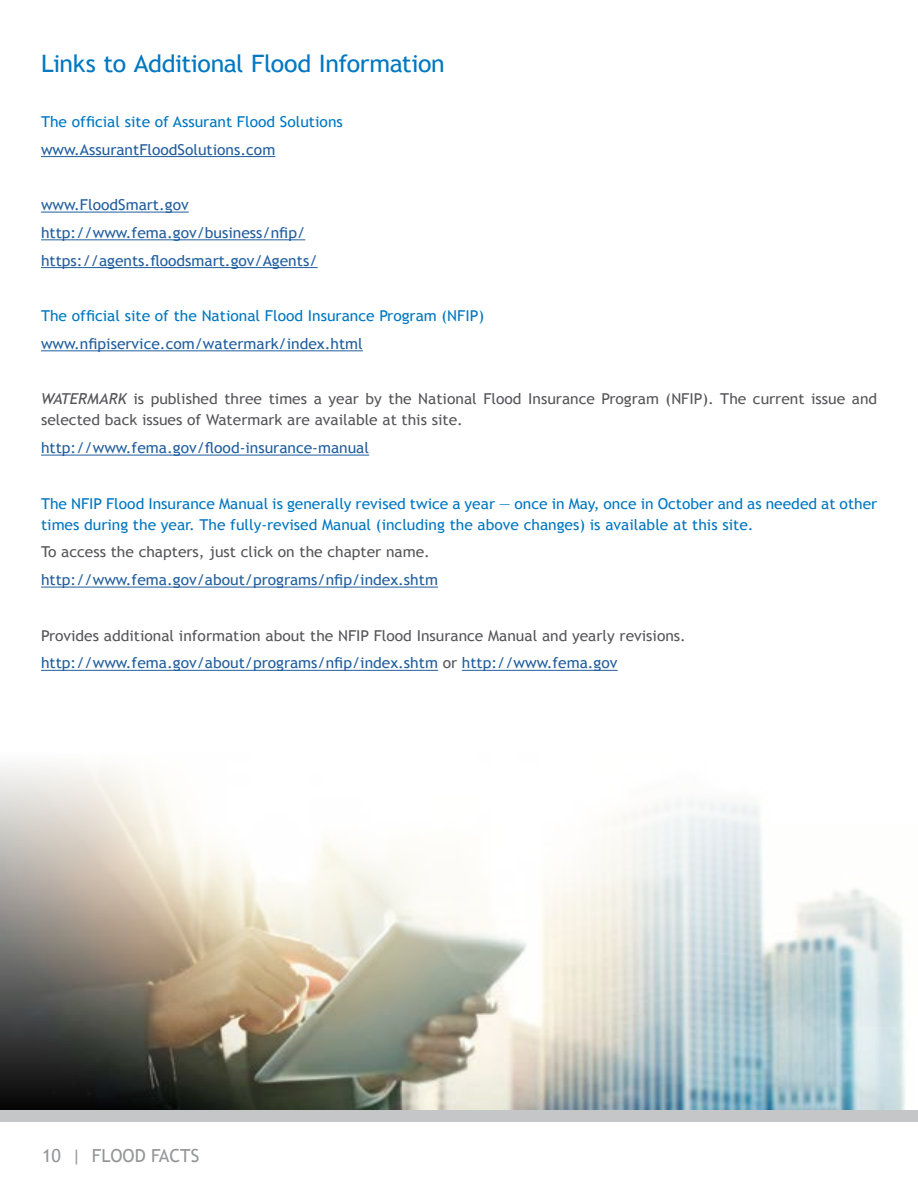
<style>
.page{position:relative;width:918px;height:1188px;background:#fff}
.page>*{position:absolute;margin:0;border:0;box-sizing:border-box;transform-origin:0 0}
.t1{font:24px "Trebuchet MS";letter-spacing:-.02em;color:#0077c1;scale:1.04 1}
.t2{font:18px "Trebuchet MS";color:#939598}
.t3{font:15px/21px "Trebuchet MS";color:#56565a;scale:1.04 1}
.t4{font:15px/21px "Trebuchet MS";color:#0077c1;scale:1.04 1}
.t5{font:15px/27.8px "Trebuchet MS";color:#215e9e;scale:1.04 1}
.s1{font-style:italic}
.s2{color:#215e9e}
</style>
<div class="page">
<img style="left:0;top:766px;width:905px;height:344px">
<hr style="left:41px;top:156px;width:234px;height:1px;background:#215e9e">
<hr style="left:41px;top:212px;width:148px;height:1px;background:#215e9e">
<hr style="left:41px;top:239px;width:264px;height:1px;background:#215e9e">
<hr style="left:41px;top:267px;width:277px;height:1px;background:#215e9e">
<hr style="left:41px;top:350px;width:322px;height:1px;background:#215e9e">
<hr style="left:41px;top:455px;width:328px;height:1px;background:#215e9e">
<hr style="left:41px;top:587px;width:397px;height:1px;background:#215e9e">
<hr style="left:41px;top:670px;width:397px;height:1px;background:#215e9e">
<hr style="left:462px;top:670px;width:156px;height:1px;background:#215e9e">
<div style="left:0;top:1110px;width:918px;height:11px;background:#c4c6c8"></div>
<h1 class="t1" style="left:41px;top:49px;width:390px">Links to Additional Flood Information</h1>
<p class="t4" style="left:41px;top:111px;width:292px">The official site of Assurant Flood Solutions</p>
<p class="t5" style="left:41px;top:136px;width:227px">www.AssurantFloodSolutions.com</p>
<p class="t5" style="left:41px;top:191px;width:267px">www.FloodSmart.gov http://www.fema.gov/business/nfip/ https://agents.floodsmart.gov/Agents/</p>
<p class="t4" style="left:41px;top:306px;width:428px">The official site of the National Flood Insurance Program (NFIP)</p>
<p class="t5" style="left:41px;top:330px;width:311px">www.nfipiservice.com/watermark/index.html</p>
<p class="t3" style="left:41px;top:389px;width:806px"><span class="s1">WATERMARK</span> is published three times a year by the National Flood Insurance Program (NFIP). The current issue and selected back issues of Watermark are available at this site.</p>
<p class="t5" style="left:41px;top:434px;width:317px">http://www.fema.gov/flood-insurance-manual</p>
<p class="t4" style="left:41px;top:493px;width:806px">The NFIP Flood Insurance Manual is generally revised twice a year — once in May, once in October and as needed at other times during the year. The fully-revised Manual (including the above changes) is available at this site.</p>
<p class="t3" style="left:41px;top:542px;width:375px">To access the chapters, just click on the chapter name.</p>
<p class="t5" style="left:41px;top:566px;width:383px">http://www.fema.gov/about/programs/nfip/index.shtm</p>
<p class="t3" style="left:41px;top:622px;width:622px;line-height:27.8px">Provides additional information about the NFIP Flood Insurance Manual and yearly revisions. <span class="s2">http://www.fema.gov/about/programs/nfip/index.shtm</span> or <span class="s2">http://www.fema.gov</span></p>
<p class="t2" style="left:42px;top:1145px;width:159px">10 | FLOOD FACTS</p>
</div>
